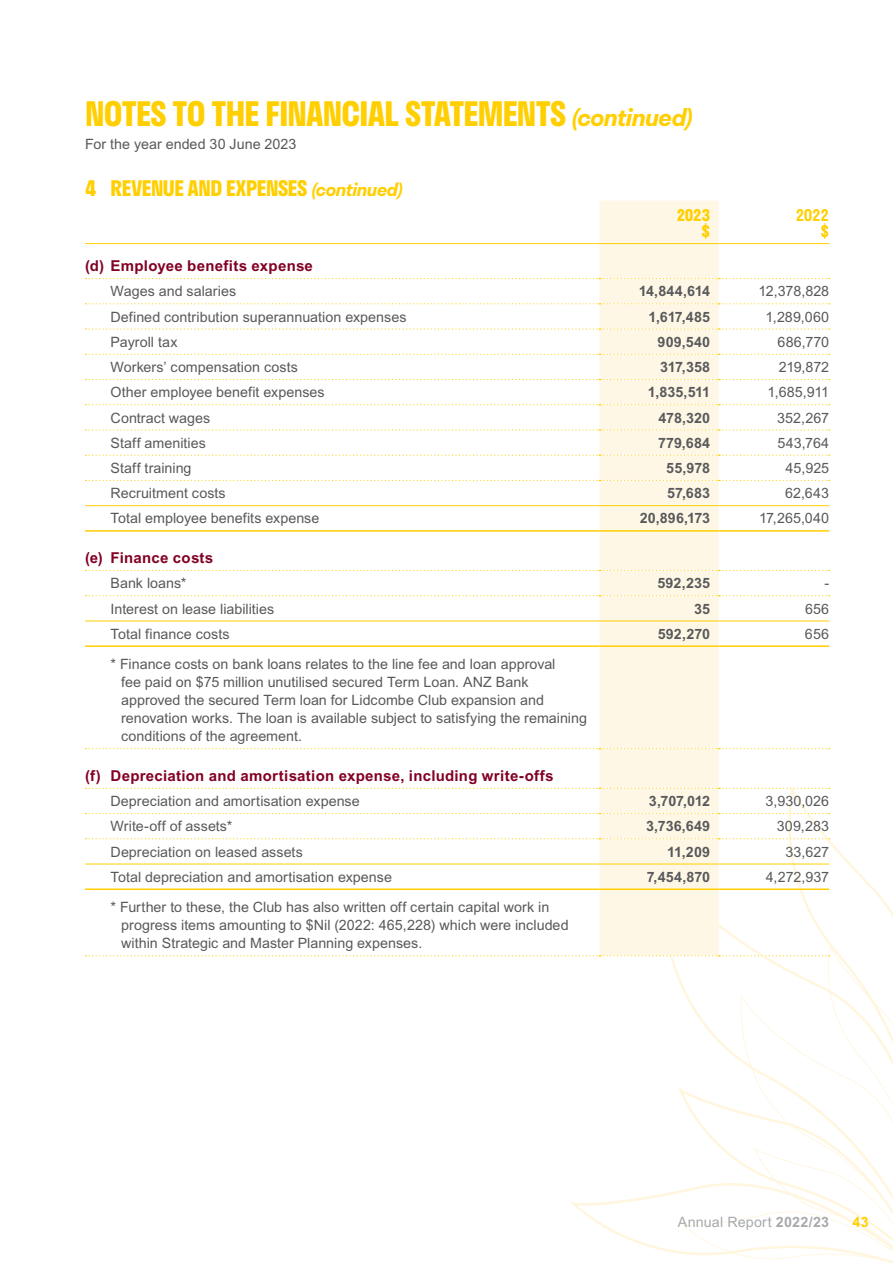
<style>
.page{position:relative;width:893px;height:1263px;background:#fff}
.page>*{position:absolute;margin:0;border:0;box-sizing:border-box;transform-origin:0 0}
.t1{font:700 33px "Stratos";letter-spacing:-.015em;color:#ffcf01}
.t2{font:700 21px "Stratos";letter-spacing:-.015em;color:#ffcf01}
.t3{font:700 15.75px/16.5px "Stratos";color:#ffcf01;text-align:right}
.t4{font:600 15.75px/16.5px "Stratos";color:#ffcf01;text-align:right}
.t5{font:700 15px "Arial MT Std";letter-spacing:.02em;color:#820024}
.t6{font:14.25px/18px "Arial MT Std";letter-spacing:.005em;color:#58595b}
.t7{font:700 14.25px "Arial MT Std";letter-spacing:.01em;color:#58595b}
.t8{font:14.25px "Arial MT Std";letter-spacing:.01em;color:#a7a9ac}
.t9{font:700 14.25px "Arial MT Std";color:#ffcf01}
.s1{font-weight:600;font-style:italic;font-size:24px}
.s2{font-weight:600;font-style:italic;font-size:18px}
.s3{font-weight:700}
</style>
<div class="page">
<svg style="left:570px;top:785px;width:323px;height:478px"></svg>
<div style="left:600px;top:201px;width:119px;height:754px;background:#fff7e6"></div>
<svg style="left:86px;top:278px;width:744px;height:1px"></svg>
<svg style="left:86px;top:303px;width:744px;height:1px"></svg>
<svg style="left:86px;top:328px;width:744px;height:2px"></svg>
<svg style="left:86px;top:354px;width:744px;height:1px"></svg>
<svg style="left:86px;top:379px;width:744px;height:1px"></svg>
<svg style="left:86px;top:404px;width:744px;height:1px"></svg>
<svg style="left:86px;top:429px;width:744px;height:1px"></svg>
<svg style="left:86px;top:455px;width:744px;height:1px"></svg>
<svg style="left:86px;top:480px;width:744px;height:1px"></svg>
<svg style="left:86px;top:570px;width:744px;height:1px"></svg>
<svg style="left:86px;top:595px;width:744px;height:1px"></svg>
<svg style="left:86px;top:748px;width:744px;height:1px"></svg>
<svg style="left:86px;top:788px;width:744px;height:1px"></svg>
<svg style="left:86px;top:813px;width:744px;height:1px"></svg>
<svg style="left:86px;top:838px;width:744px;height:1px"></svg>
<svg style="left:86px;top:955px;width:744px;height:1px"></svg>
<hr style="left:85px;top:243px;width:515px;height:1px;background:#ffcf01">
<hr style="left:600px;top:243px;width:119px;height:1px;background:#ffcf01">
<hr style="left:719px;top:243px;width:110px;height:1px;background:#ffcf01">
<hr style="left:85px;top:505px;width:515px;height:1px;background:#ffcf01">
<hr style="left:600px;top:505px;width:119px;height:1px;background:#ffcf01">
<hr style="left:719px;top:505px;width:110px;height:1px;background:#ffcf01">
<hr style="left:85px;top:530px;width:515px;height:2px;background:#ffcf01">
<hr style="left:600px;top:530px;width:119px;height:2px;background:#ffcf01">
<hr style="left:719px;top:530px;width:110px;height:2px;background:#ffcf01">
<hr style="left:85px;top:620px;width:515px;height:1px;background:#ffcf01">
<hr style="left:600px;top:620px;width:119px;height:1px;background:#ffcf01">
<hr style="left:719px;top:620px;width:110px;height:1px;background:#ffcf01">
<hr style="left:85px;top:645px;width:515px;height:2px;background:#ffcf01">
<hr style="left:600px;top:645px;width:119px;height:2px;background:#ffcf01">
<hr style="left:719px;top:645px;width:110px;height:2px;background:#ffcf01">
<hr style="left:85px;top:864px;width:515px;height:1px;background:#ffcf01">
<hr style="left:600px;top:864px;width:119px;height:1px;background:#ffcf01">
<hr style="left:719px;top:864px;width:110px;height:1px;background:#ffcf01">
<hr style="left:85px;top:888px;width:515px;height:2px;background:#ffcf01">
<hr style="left:600px;top:888px;width:119px;height:2px;background:#ffcf01">
<hr style="left:719px;top:888px;width:110px;height:2px;background:#ffcf01">
<h1 class="t1" style="left:85px;top:88px;width:610px">NOTES TO THE FINANCIAL STATEMENTS <span class="s1">(continued)</span></h1>
<p class="t6" style="left:85px;top:135px;width:213px">For the year ended 30 June 2023</p>
<h2 class="t2" style="left:85px;top:172px;width:320px">4 REVENUE AND EXPENSES <span class="s2">(continued)</span></h2>
<p class="t3" style="left:677px;top:206px;width:35px">2023 $</p>
<p class="t4" style="left:796px;top:206px;width:35px">2022 $</p>
<p class="t5" style="left:85px;top:257px;width:229px">(d) Employee benefits expense</p>
<p class="t6" style="left:111px;top:282px;width:127px">Wages and salaries</p>
<p class="t7" style="left:639px;top:283px;width:73px">14,844,614</p>
<p class="t6" style="left:758px;top:282px;width:72px">12,378,828</p>
<p class="t6" style="left:111px;top:308px;width:297px">Defined contribution superannuation expenses</p>
<p class="t7" style="left:648px;top:308px;width:63px">1,617,485</p>
<p class="t6" style="left:765px;top:308px;width:65px">1,289,060</p>
<p class="t6" style="left:111px;top:333px;width:68px">Payroll tax</p>
<p class="t7" style="left:657px;top:333px;width:54px">909,540</p>
<p class="t6" style="left:778px;top:333px;width:53px">686,770</p>
<p class="t6" style="left:111px;top:358px;width:189px">Workers’ compensation costs</p>
<p class="t7" style="left:660px;top:359px;width:51px">317,358</p>
<p class="t6" style="left:779px;top:358px;width:52px">219,872</p>
<p class="t6" style="left:111px;top:383px;width:216px">Other employee benefit expenses</p>
<p class="t7" style="left:648px;top:384px;width:64px">1,835,511</p>
<p class="t6" style="left:767px;top:383px;width:63px">1,685,911</p>
<p class="t6" style="left:111px;top:408px;width:101px">Contract wages</p>
<p class="t7" style="left:659px;top:409px;width:53px">478,320</p>
<p class="t6" style="left:777px;top:408px;width:53px">352,267</p>
<p class="t6" style="left:111px;top:434px;width:97px">Staff amenities</p>
<p class="t7" style="left:658px;top:434px;width:54px">779,684</p>
<p class="t6" style="left:777px;top:434px;width:53px">543,764</p>
<p class="t6" style="left:111px;top:459px;width:82px">Staff training</p>
<p class="t7" style="left:666px;top:460px;width:45px">55,978</p>
<p class="t6" style="left:785px;top:459px;width:45px">45,925</p>
<p class="t6" style="left:111px;top:484px;width:117px">Recruitment costs</p>
<p class="t7" style="left:667px;top:485px;width:44px">57,683</p>
<p class="t6" style="left:785px;top:484px;width:46px">62,643</p>
<p class="t6" style="left:111px;top:509px;width:210px">Total employee benefits expense</p>
<p class="t7" style="left:640px;top:510px;width:72px">20,896,173</p>
<p class="t6" style="left:759px;top:509px;width:72px">17,265,040</p>
<p class="t5" style="left:85px;top:549px;width:130px">(e) Finance costs</p>
<p class="t6" style="left:111px;top:574px;width:77px">Bank loans*</p>
<p class="t7" style="left:657px;top:575px;width:54px">592,235</p>
<p class="t6" style="left:824px;top:574px;width:6px">-</p>
<p class="t6" style="left:111px;top:599px;width:165px">Interest on lease liabilities</p>
<p class="t7" style="left:694px;top:600px;width:17px">35</p>
<p class="t6" style="left:805px;top:599px;width:26px">656</p>
<p class="t6" style="left:111px;top:625px;width:121px">Total finance costs</p>
<p class="t7" style="left:658px;top:625px;width:54px">592,270</p>
<p class="t6" style="left:805px;top:625px;width:26px">656</p>
<p class="t6" style="left:121px;top:655px;width:467px;text-indent:-11px">* Finance costs on bank loans relates to the line fee and loan approval<br>fee paid on $75 million unutilised secured Term Loan. ANZ Bank approved the secured Term loan for Lidcombe Club expansion and renovation works. The loan is available subject to satisfying the remaining conditions of the agreement.</p>
<p class="t5" style="left:85px;top:767px;width:470px">(f) Depreciation and amortisation expense, including write-offs</p>
<p class="t6" style="left:111px;top:792px;width:251px">Depreciation and amortisation expense</p>
<p class="t7" style="left:649px;top:793px;width:63px">3,707,012</p>
<p class="t6" style="left:765px;top:792px;width:65px">3,930,026</p>
<p class="t6" style="left:111px;top:817px;width:123px">Write-off of assets*</p>
<p class="t7" style="left:646px;top:818px;width:66px">3,736,649</p>
<p class="t6" style="left:777px;top:817px;width:54px">309,283</p>
<p class="t6" style="left:111px;top:842px;width:194px">Depreciation on leased assets</p>
<p class="t7" style="left:667px;top:843px;width:45px">11,209</p>
<p class="t6" style="left:785px;top:842px;width:45px">33,627</p>
<p class="t6" style="left:111px;top:868px;width:283px">Total depreciation and amortisation expense</p>
<p class="t7" style="left:647px;top:868px;width:65px">7,454,870</p>
<p class="t6" style="left:766px;top:868px;width:65px">4,272,937</p>
<p class="t6" style="left:121px;top:898px;width:449px;text-indent:-11px">* Further to these, the Club has also written off certain capital work in progress items amounting to $Nil (2022: 465,228) which were included within Strategic and Master Planning expenses.</p>
<p class="t8" style="left:678px;top:1213px;width:153px">Annual Report <span class="s3">2022/23</span></p>
<p class="t9" style="left:853px;top:1213px;width:18px">43</p>
</div>
